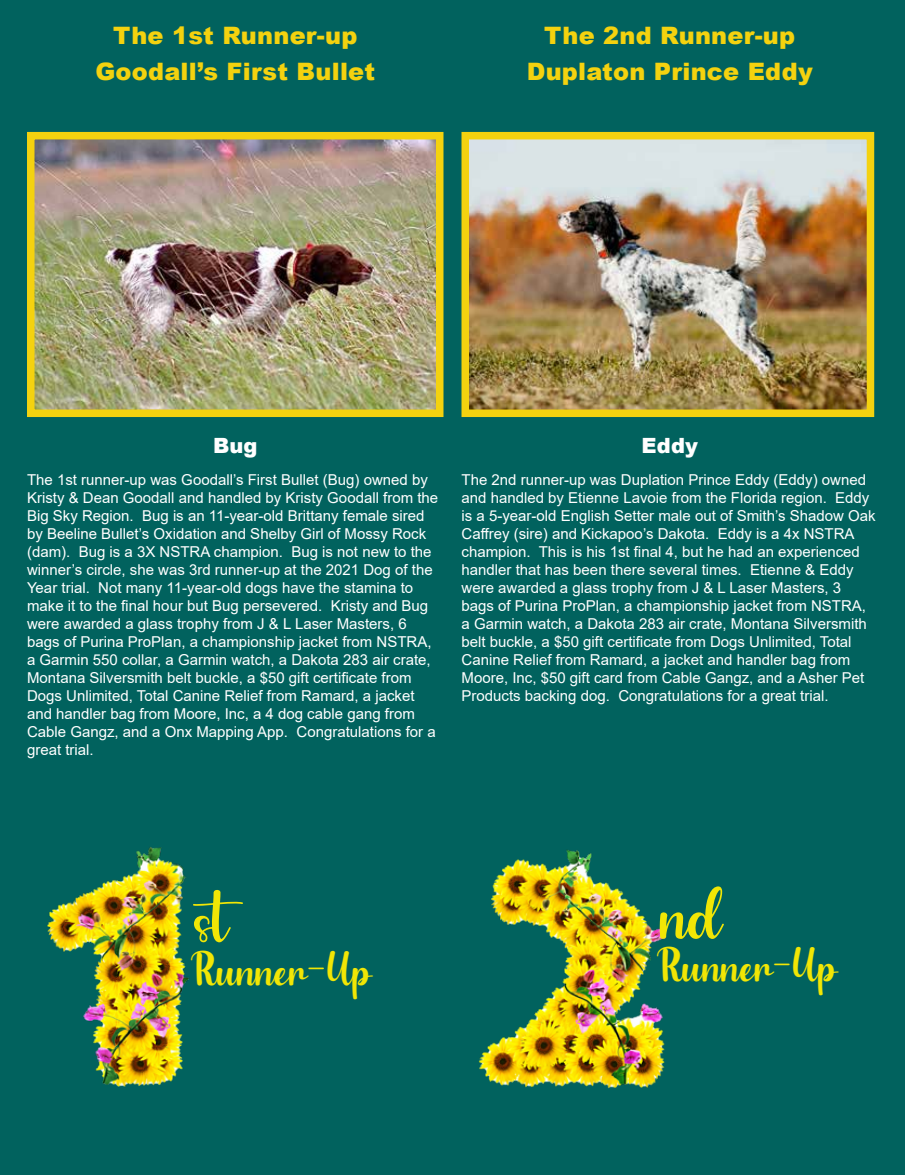
<style>
.page{position:relative;width:905px;height:1175px;background:#fff}
.page>*{position:absolute;margin:0;border:0;box-sizing:border-box;transform-origin:0 0}
.t1{font:54px "Chocolate";color:#f1e605}
.t2{font:36px "Chocolate";color:#f1e605}
.t3{font:900 24px/35.5px "Arial";letter-spacing:.01em;color:#f4d20f;text-align:center}
.t4{font:900 21px "Arial";color:#fff}
.t5{font:15px/18px "Arial";color:#fff}
</style>
<div class="page">
<div style="left:0;top:0;width:904px;height:1174px;background:#01625e"></div>
<img style="left:470px;top:141px;width:395px;height:267px">
<div style="left:461px;top:132px;width:413px;height:285px;border:8px solid #f4d20f"></div>
<img style="left:36px;top:141px;width:398px;height:267px">
<div style="left:27px;top:132px;width:416px;height:285px;border:8px solid #f4d20f"></div>
<img style="left:47px;top:847px;width:142px;height:240px">
<img style="left:478px;top:850px;width:188px;height:239px">
<h3 class="t3" style="left:95px;top:17px;width:281px">The 1st Runner-up<br>Goodall’s First Bullet</h3>
<h3 class="t3" style="left:526px;top:17px;width:287px">The 2nd Runner-up<br>Duplaton Prince Eddy</h3>
<h3 class="t4" style="left:213px;top:430px;width:46px">Bug</h3>
<p class="t5" style="left:27px;top:470px;width:413px">The 1st runner-up was Goodall’s First Bullet (Bug) owned by Kristy &amp; Dean Goodall and handled by Kristy Goodall from the Big Sky Region. Bug is an 11-year-old Brittany female sired by Beeline Bullet’s Oxidation and Shelby Girl of Mossy Rock (dam). Bug is a 3X NSTRA champion. Bug is not new to the winner’s circle, she was 3rd runner-up at the 2021 Dog of the Year trial. Not many 11-year-old dogs have the stamina to make it to the final hour but Bug persevered. Kristy and Bug were awarded a glass trophy from J &amp; L Laser Masters, 6 bags of Purina ProPlan, a championship jacket from NSTRA, a Garmin 550 collar, a Garmin watch, a Dakota 283 air crate, Montana Silversmith belt buckle, a $50 gift certificate from Dogs Unlimited, Total Canine Relief from Ramard, a jacket and handler bag from Moore, Inc, a 4 dog cable gang from Cable Gangz, and a Onx Mapping App. Congratulations for a great trial.</p>
<h3 class="t4" style="left:641px;top:430px;width:58px">Eddy</h3>
<p class="t5" style="left:461px;top:470px;width:416px">The 2nd runner-up was Duplation Prince Eddy (Eddy) owned and handled by Etienne Lavoie from the Florida region. Eddy is a 5-year-old English Setter male out of Smith’s Shadow Oak Caffrey (sire) and Kickapoo’s Dakota. Eddy is a 4x NSTRA champion. This is his 1st final 4, but he had an experienced handler that has been there several times. Etienne &amp; Eddy were awarded a glass trophy from J &amp; L Laser Masters, 3 bags of Purina ProPlan, a championship jacket from NSTRA, a Garmin watch, a Dakota 283 air crate, Montana Silversmith belt buckle, a $50 gift certificate from Dogs Unlimited, Total Canine Relief from Ramard, a jacket and handler bag from Moore, Inc, $50 gift card from Cable Gangz, and a Asher Pet Products backing dog. Congratulations for a great trial.</p>
<h1 class="t1" style="left:194px;top:891px;width:69px">st</h1>
<h2 class="t2" style="left:194px;top:951px;width:179px">Runner-Up</h2>
<h1 class="t1" style="left:659px;top:887px;width:63px">nd</h1>
<h2 class="t2" style="left:659px;top:947px;width:179px">Runner-Up</h2>
</div>
